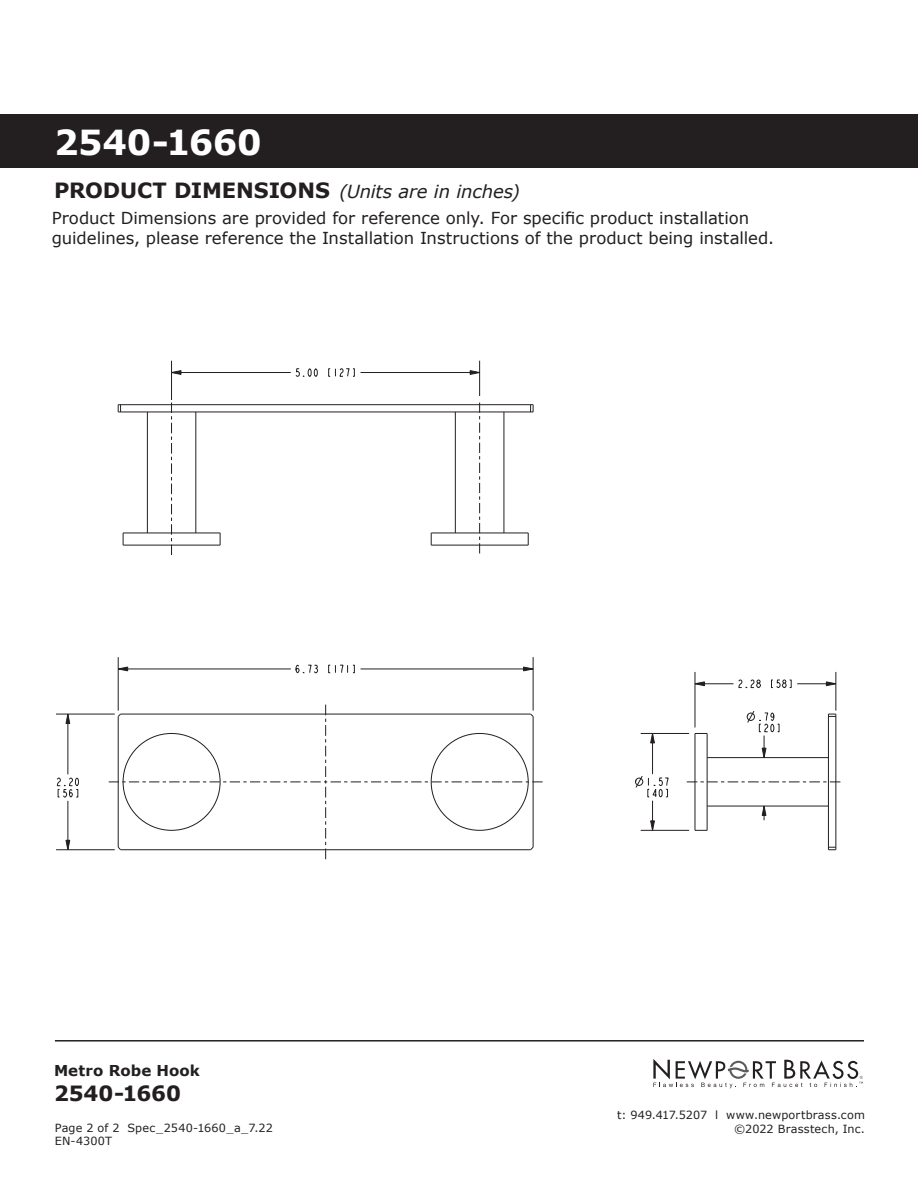
<style>
.page{position:relative;width:918px;height:1188px;background:#fff}
.page>*{position:absolute;margin:0;border:0;box-sizing:border-box;transform-origin:0 0}
.t1{font:700 34.5px "Verdana";letter-spacing:-.01em;color:#fff}
.t2{font:700 21px "Verdana";letter-spacing:-.005em;color:#231f20}
.t3{font:italic 18px "Verdana";letter-spacing:-.01em;color:#231f20}
.t4{font:16.5px/19.8px "Verdana";color:#231f20}
.t5{font:700 15px "Verdana";letter-spacing:.005em;color:#231f20}
.t6{font:11.25px/13.5px "Verdana";letter-spacing:.015em;color:#231f20;text-align:right}
.s1{font-weight:700;font-style:normal;font-size:21px}
</style>
<div class="page">
<svg style="left:653px;top:1059px;width:210px;height:29px"></svg>
<hr style="left:55px;top:1040px;width:809px;height:2px;background:#231f20">
<div style="left:0;top:114px;width:918px;height:54px;background:#231f20"></div>
<svg style="left:295px;top:368px;width:23px;height:9px"></svg>
<svg style="left:328px;top:368px;width:27px;height:9px"></svg>
<svg style="left:172px;top:370px;width:9px;height:5px"></svg>
<svg style="left:470px;top:370px;width:9px;height:5px"></svg>
<svg style="left:56px;top:777px;width:23px;height:21px"></svg>
<svg style="left:65px;top:715px;width:5px;height:9px"></svg>
<svg style="left:65px;top:840px;width:5px;height:9px"></svg>
<svg style="left:295px;top:664px;width:24px;height:10px"></svg>
<svg style="left:328px;top:664px;width:27px;height:10px"></svg>
<svg style="left:119px;top:666px;width:9px;height:5px"></svg>
<svg style="left:523px;top:666px;width:10px;height:5px"></svg>
<svg style="left:650px;top:734px;width:5px;height:9px"></svg>
<svg style="left:738px;top:679px;width:23px;height:10px"></svg>
<svg style="left:771px;top:679px;width:21px;height:10px"></svg>
<svg style="left:826px;top:681px;width:10px;height:5px"></svg>
<svg style="left:694px;top:681px;width:11px;height:5px"></svg>
<hr style="left:68px;top:714px;width:1px;height:60px;background:#231f20">
<hr style="left:68px;top:801px;width:1px;height:49px;background:#231f20">
<hr style="left:118px;top:657px;width:1px;height:54px;background:#231f20">
<hr style="left:56px;top:849px;width:59px;height:1px;background:#231f20">
<hr style="left:56px;top:714px;width:59px;height:1px;background:#231f20">
<hr style="left:361px;top:669px;width:172px;height:1px;background:#231f20">
<hr style="left:118px;top:669px;width:173px;height:1px;background:#231f20">
<hr style="left:533px;top:657px;width:1px;height:54px;background:#231f20">
<hr style="left:652px;top:733px;width:1px;height:41px;background:#231f20">
<svg style="left:635px;top:776px;width:34px;height:55px"></svg>
<hr style="left:695px;top:672px;width:1px;height:55px;background:#231f20">
<svg style="left:762px;top:805px;width:5px;height:15px"></svg>
<svg style="left:746px;top:711px;width:33px;height:46px"></svg>
<hr style="left:836px;top:672px;width:1px;height:39px;background:#231f20">
<hr style="left:641px;top:830px;width:48px;height:1px;background:#231f20">
<svg style="left:687px;top:782px;width:153px;height:1px"></svg>
<hr style="left:641px;top:733px;width:48px;height:1px;background:#231f20">
<hr style="left:797px;top:684px;width:39px;height:1px;background:#231f20">
<hr style="left:695px;top:684px;width:38px;height:1px;background:#231f20">
<svg style="left:171px;top:402px;width:1px;height:153px"></svg>
<hr style="left:171px;top:361px;width:1px;height:39px;background:#231f20">
<hr style="left:361px;top:372px;width:119px;height:1px;background:#231f20">
<hr style="left:172px;top:372px;width:119px;height:1px;background:#231f20">
<svg style="left:479px;top:402px;width:1px;height:151px"></svg>
<hr style="left:479px;top:361px;width:1px;height:35px;background:#231f20">
<svg style="left:109px;top:705px;width:434px;height:154px"></svg>
<hr style="left:695px;top:733px;width:1px;height:97px;background:#231f20">
<hr style="left:707px;top:733px;width:1px;height:97px;background:#231f20">
<hr style="left:828px;top:714px;width:1px;height:136px;background:#231f20">
<hr style="left:835px;top:714px;width:1px;height:136px;background:#231f20">
<svg style="left:828px;top:847px;width:8px;height:3px"></svg>
<svg style="left:695px;top:830px;width:12px;height:1px"></svg>
<hr style="left:707px;top:806px;width:121px;height:1px;background:#231f20">
<hr style="left:707px;top:757px;width:121px;height:1px;background:#231f20">
<svg style="left:828px;top:714px;width:8px;height:3px"></svg>
<hr style="left:123px;top:545px;width:97px;height:1px;background:#231f20">
<hr style="left:431px;top:545px;width:97px;height:1px;background:#231f20">
<hr style="left:123px;top:532px;width:97px;height:1px;background:#231f20">
<hr style="left:431px;top:532px;width:97px;height:1px;background:#231f20">
<svg style="left:118px;top:405px;width:3px;height:6px"></svg>
<svg style="left:123px;top:533px;width:1px;height:12px"></svg>
<hr style="left:147px;top:412px;width:1px;height:121px;background:#231f20">
<hr style="left:118px;top:411px;width:415px;height:1px;background:#231f20">
<hr style="left:118px;top:404px;width:415px;height:1px;background:#231f20">
<hr style="left:195px;top:412px;width:1px;height:121px;background:#231f20">
<svg style="left:220px;top:533px;width:1px;height:12px"></svg>
<svg style="left:431px;top:533px;width:1px;height:12px"></svg>
<hr style="left:455px;top:412px;width:1px;height:121px;background:#231f20">
<hr style="left:503px;top:412px;width:1px;height:121px;background:#231f20">
<svg style="left:528px;top:533px;width:1px;height:12px"></svg>
<svg style="left:530px;top:405px;width:4px;height:7px"></svg>
<h1 class="t1" style="left:54px;top:120px;width:209px">2540-1660</h1>
<p class="t3" style="left:54px;top:180px;width:467px"><span class="s1">PRODUCT DIMENSIONS</span> (Units are in inches)</p>
<p class="t4" style="left:52px;top:208px;width:724px">Product Dimensions are provided for reference only. For specific product installation guidelines, please reference the Installation Instructions of the product being installed.</p>
<p class="t5" style="left:54px;top:1061px;width:147px">Metro Robe Hook</p>
<p class="t2" style="left:54px;top:1079px;width:129px">2540-1660</p>
<p class="t6" style="left:55px;top:1121px;width:220px;text-align:left">Page 2 of 2 Spec_2540-1660_a_7.22<br>EN-4300T</p>
<p class="t6" style="left:617px;top:1109px;width:249px">t: 949.417.5207 l www.newportbrass.com ©2022 Brasstech, Inc.</p>
</div>
